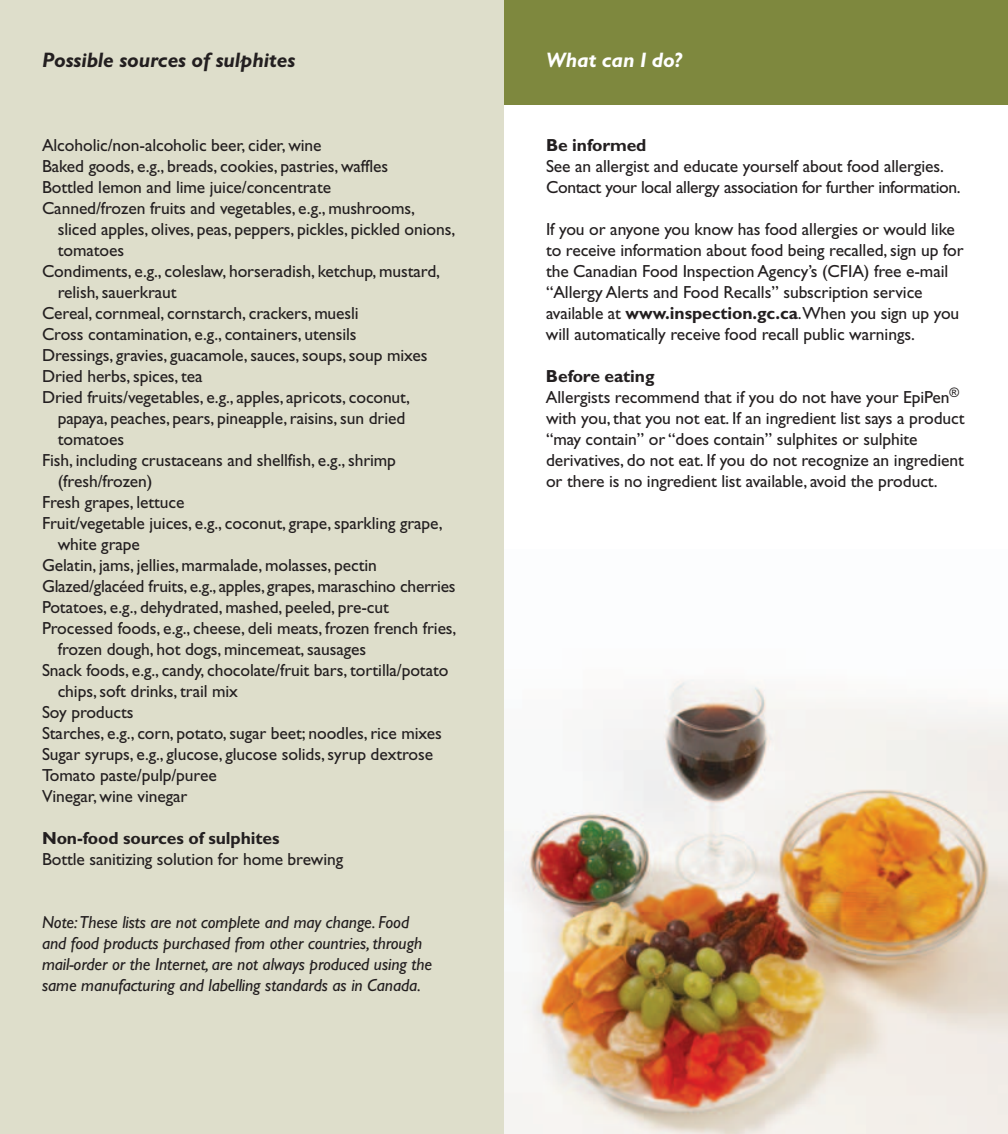
<style>
.page{position:relative;width:1008px;height:1134px;background:#fff}
.page>*{position:absolute;margin:0;border:0;box-sizing:border-box;transform-origin:0 0}
.t1{font:italic 700 21px "Gill Sans";letter-spacing:-.005em;color:#231f20}
.t2{font:italic 700 21px "Gill Sans";letter-spacing:-.005em;color:#fff}
.t3{font:17.5px/21px "Gill Sans";letter-spacing:-.005em;color:#231f20}
.t4{font:italic 17.5px/21px "Gill Sans";letter-spacing:-.005em;color:#231f20}
.t5{font:700 17.5px "Gill Sans";letter-spacing:-.005em;color:#231f20}
.s1{font-weight:700}
</style>
<div class="page">
<img style="left:504px;top:679px;width:504px;height:455px">
<div style="left:483px;top:0;width:525px;height:105px;background:#7e883e"></div>
<div style="left:0;top:0;width:504px;height:1134px;background:#dedecb"></div>
<p class="t1" style="left:42px;top:52px;width:255px">Possible sources of sulphites</p>
<p class="t3" style="left:42px;top:136px;width:281px">Alcoholic/non-alcoholic beer, cider, wine</p>
<p class="t3" style="left:42px;top:157px;width:348px">Baked goods, e.g., breads, cookies, pastries, waffles</p>
<p class="t3" style="left:42px;top:178px;width:291px">Bottled lemon and lime juice/concentrate</p>
<p class="t3" style="left:42px;top:199px;width:375px">Canned/frozen fruits and vegetables, e.g., mushrooms,</p>
<p class="t3" style="left:58px;top:220px;width:399px">sliced apples, olives, peas, peppers, pickles, pickled onions,</p>
<p class="t3" style="left:58px;top:241px;width:68px">tomatoes</p>
<p class="t3" style="left:42px;top:262px;width:400px">Condiments, e.g., coleslaw, horseradish, ketchup, mustard,</p>
<p class="t3" style="left:58px;top:283px;width:121px">relish, sauerkraut</p>
<p class="t3" style="left:42px;top:304px;width:318px">Cereal, cornmeal, cornstarch, crackers, muesli</p>
<p class="t3" style="left:42px;top:325px;width:316px">Cross contamination, e.g., containers, utensils</p>
<p class="t3" style="left:42px;top:346px;width:387px">Dressings, gravies, guacamole, sauces, soups, soup mixes</p>
<p class="t3" style="left:42px;top:367px;width:162px">Dried herbs, spices, tea</p>
<p class="t3" style="left:42px;top:388px;width:369px">Dried fruits/vegetables, e.g., apples, apricots, coconut,</p>
<p class="t3" style="left:58px;top:409px;width:349px">papaya, peaches, pears, pineapple, raisins, sun dried</p>
<p class="t3" style="left:58px;top:430px;width:68px">tomatoes</p>
<p class="t3" style="left:42px;top:451px;width:356px">Fish, including crustaceans and shellfish, e.g., shrimp</p>
<p class="t3" style="left:58px;top:472px;width:96px">(fresh/frozen)</p>
<p class="t3" style="left:42px;top:493px;width:144px">Fresh grapes, lettuce</p>
<p class="t3" style="left:42px;top:514px;width:402px">Fruit/vegetable juices, e.g., coconut, grape, sparkling grape,</p>
<p class="t3" style="left:58px;top:535px;width:84px">white grape</p>
<p class="t3" style="left:42px;top:556px;width:336px">Gelatin, jams, jellies, marmalade, molasses, pectin</p>
<p class="t3" style="left:42px;top:577px;width:415px">Glazed/glacéed fruits, e.g., apples, grapes, maraschino cherries</p>
<p class="t3" style="left:42px;top:598px;width:348px">Potatoes, e.g., dehydrated, mashed, peeled, pre-cut</p>
<p class="t3" style="left:42px;top:619px;width:416px">Processed foods, e.g., cheese, deli meats, frozen french fries,</p>
<p class="t3" style="left:58px;top:640px;width:310px">frozen dough, hot dogs, mincemeat, sausages</p>
<p class="t3" style="left:42px;top:661px;width:408px">Snack foods, e.g., candy, chocolate/fruit bars, tortilla/potato</p>
<p class="t3" style="left:58px;top:682px;width:182px">chips, soft drinks, trail mix</p>
<p class="t3" style="left:42px;top:703px;width:93px">Soy products</p>
<p class="t3" style="left:42px;top:724px;width:401px">Starches, e.g., corn, potato, sugar beet; noodles, rice mixes</p>
<p class="t3" style="left:42px;top:745px;width:393px">Sugar syrups, e.g., glucose, glucose solids, syrup dextrose</p>
<p class="t3" style="left:42px;top:766px;width:176px">Tomato paste/pulp/puree</p>
<p class="t3" style="left:42px;top:787px;width:147px">Vinegar, wine vinegar</p>
<p class="t5" style="left:42px;top:832px;width:239px">Non-food sources of sulphites</p>
<p class="t3" style="left:42px;top:850px;width:303px">Bottle sanitizing solution for home brewing</p>
<p class="t4" style="left:42px;top:913px;width:392px">Note:These lists are not complete and may change. Food and food products purchased from other countries, through mail-order or the Internet, are not always produced using the same manufacturing and labelling standards as in Canada.</p>
<p class="t2" style="left:546px;top:52px;width:137px">What can I do?</p>
<p class="t5" style="left:546px;top:139px;width:102px">Be informed</p>
<p class="t3" style="left:546px;top:157px;width:416px">See an allergist and educate yourself about food allergies.<br>Contact your local allergy association for further information.</p>
<p class="t3" style="left:546px;top:220px;width:419px">If you or anyone you know has food allergies or would like to receive information about food being recalled, sign up for the Canadian Food Inspection Agency’s (CFIA) free e-mail “Allergy Alerts and Food Recalls” subscription service available at <span class="s1">www.inspection.gc.ca</span>.When you sign up you will automatically receive food recall public warnings.</p>
<p class="t3" style="left:546px;top:367px;width:420px"><span class="s1">Before eating<br></span>Allergists recommend that if you do not have your EpiPen<sup>® </sup>with you, that you not eat. If an ingredient list says a product “may contain” or “does contain” sulphites or sulphite derivatives, do not eat. If you do not recognize an ingredient or there is no ingredient list available, avoid the product.</p>
</div>
